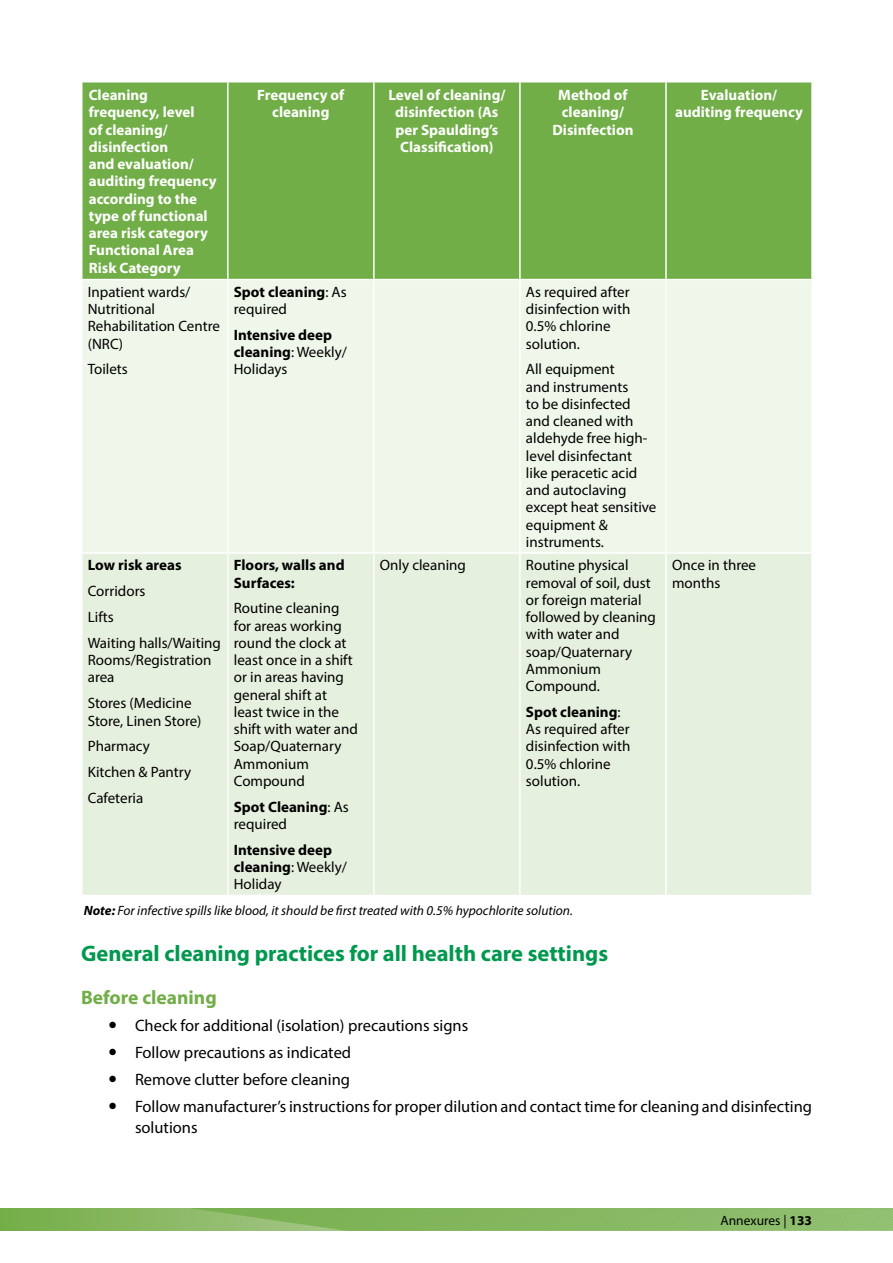
<style>
.page{position:relative;width:893px;height:1263px;background:#fff}
.page>*{position:absolute;margin:0;border:0;box-sizing:border-box;transform-origin:0 0}
.t1{font:700 22.5px "Myriad Pro";color:#00984e}
.t2{font:700 19.5px "Myriad Pro";color:#71ae47}
.t3{font:16.5px/27px "Myriad Pro";color:#000}
.t4{font:15px/17.2px "Myriad Pro";color:#000}
.t5{font:700 15px/17.2px "Myriad Pro";color:#fff;text-align:center}
.t6{font:700 15px/17.2px "Myriad Pro";color:#000}
.t7{font:italic 13.5px "Myriad Pro";color:#000}
.t8{font:13.5px "Myriad Pro";color:#000}
.s1{font-weight:400}
.s2{font-weight:700}
</style>
<div class="page">
<svg style="left:0;top:1208px;width:189px;height:23px;background:#81b458"></svg>
<svg style="left:189px;top:1208px;width:704px;height:23px;background:#88b963"></svg>
<div style="left:82px;top:83px;width:729px;height:196px;background:#71ae47"></div>
<div style="left:82px;top:280px;width:729px;height:272px;background:#eff6ea"></div>
<div style="left:82px;top:554px;width:729px;height:341px;background:#e6f0de"></div>
<hr style="left:227px;top:83px;width:2px;height:196px;background:#fff">
<hr style="left:373px;top:83px;width:2px;height:196px;background:#fff">
<hr style="left:519px;top:83px;width:2px;height:196px;background:#fff">
<hr style="left:665px;top:83px;width:2px;height:196px;background:#fff">
<hr style="left:227px;top:280px;width:2px;height:272px;background:#fff">
<hr style="left:373px;top:280px;width:2px;height:272px;background:#fff">
<hr style="left:519px;top:280px;width:2px;height:272px;background:#fff">
<hr style="left:665px;top:280px;width:2px;height:272px;background:#fff">
<hr style="left:227px;top:554px;width:2px;height:341px;background:#fff">
<hr style="left:373px;top:554px;width:2px;height:341px;background:#fff">
<hr style="left:519px;top:554px;width:2px;height:341px;background:#fff">
<hr style="left:665px;top:554px;width:2px;height:341px;background:#fff">
<p class="t5" style="left:89px;top:86px;width:129px;text-align:left">Cleaning frequency, level<br>of cleaning/ disinfection<br>and evaluation/ auditing frequency according to the type of functional area risk category<br>Functional Area<br>Risk Category</p>
<p class="t5" style="left:257px;top:86px;width:89px">Frequency of cleaning</p>
<p class="t5" style="left:388px;top:86px;width:119px">Level of cleaning/ disinfection (As per Spaulding’s<br>Classification)</p>
<p class="t5" style="left:552px;top:86px;width:82px">Method of cleaning/<br>Disinfection</p>
<p class="t5" style="left:675px;top:86px;width:129px">Evaluation/ auditing frequency</p>
<p class="t4" style="left:88px;top:283px;width:134px">Inpatient wards/<br>Nutritional<br>Rehabilitation Centre (NRC)</p>
<p class="t4" style="left:88px;top:361px;width:42px">Toilets</p>
<p class="t4" style="left:526px;top:283px;width:106px">As required after disinfection with<br>0.5% chlorine solution.</p>
<p class="t4" style="left:526px;top:361px;width:132px">All equipment<br>and instruments<br>to be disinfected and cleaned with aldehyde free high&shy;level disinfectant like peracetic acid and autoclaving except heat sensitive equipment &amp; instruments.</p>
<p class="t6" style="left:234px;top:283px;width:114px">Spot cleaning<span class="s1">: As required</span></p>
<p class="t6" style="left:234px;top:326px;width:115px">Intensive deep cleaning<span class="s1">: Weekly/<br>Holidays</span></p>
<p class="t6" style="left:88px;top:556px;width:95px">Low risk areas</p>
<p class="t4" style="left:88px;top:578px;width:135px;line-height:26px">Corridors<br>Lifts<br>Waiting halls/Waiting</p>
<p class="t4" style="left:88px;top:651px;width:125px">Rooms/Registration area</p>
<p class="t4" style="left:88px;top:694px;width:115px">Stores (Medicine<br>Store, Linen Store)</p>
<p class="t4" style="left:88px;top:733px;width:105px;line-height:26px">Pharmacy<br>Kitchen &amp; Pantry<br>Cafeteria</p>
<p class="t6" style="left:234px;top:556px;width:112px">Floors, walls and<br>Surfaces:</p>
<p class="t4" style="left:234px;top:599px;width:126px">Routine cleaning for areas working round the clock at least once in a shift or in areas having general shift at least twice in the shift with water and<br>Soap/Quaternary<br>Ammonium<br>Compound</p>
<p class="t6" style="left:234px;top:798px;width:116px">Spot Cleaning<span class="s1">: As required</span></p>
<p class="t6" style="left:234px;top:841px;width:115px">Intensive deep cleaning<span class="s1">: Weekly/<br>Holiday</span></p>
<p class="t4" style="left:380px;top:556px;width:87px">Only cleaning</p>
<p class="t4" style="left:526px;top:556px;width:131px">Routine physical removal of soil, dust or foreign material followed by cleaning with water and soap/Quaternary<br>Ammonium<br>Compound.</p>
<p class="t4" style="left:526px;top:703px;width:106px"><span class="s2">Spot cleaning</span>:<br>As required after disinfection with<br>0.5% chlorine solution.</p>
<p class="t4" style="left:672px;top:556px;width:86px">Once in three months</p>
<p class="t7" style="left:84px;top:902px;width:491px"><span class="s2">Note:</span> For infective spills like blood, it should be first treated with 0.5% hypochlorite solution.</p>
<h1 class="t1" style="left:81px;top:939px;width:529px">General cleaning practices for all health care settings</h1>
<h2 class="t2" style="left:81px;top:985px;width:137px">Before cleaning</h2>
<p class="t3" style="left:135px;top:1012px;width:678px">Check for additional (isolation) precautions signs<br>Follow precautions as indicated<br>Remove clutter before cleaning<br>Follow manufacturer’s instructions for proper dilution and contact time for cleaning and disinfecting</p>
<p class="t3" style="left:135px;top:1114px;width:64px">solutions</p>
<p class="t8" style="left:720px;top:1212px;width:93px">Annexures | <span class="s2">133</span></p>
</div>
